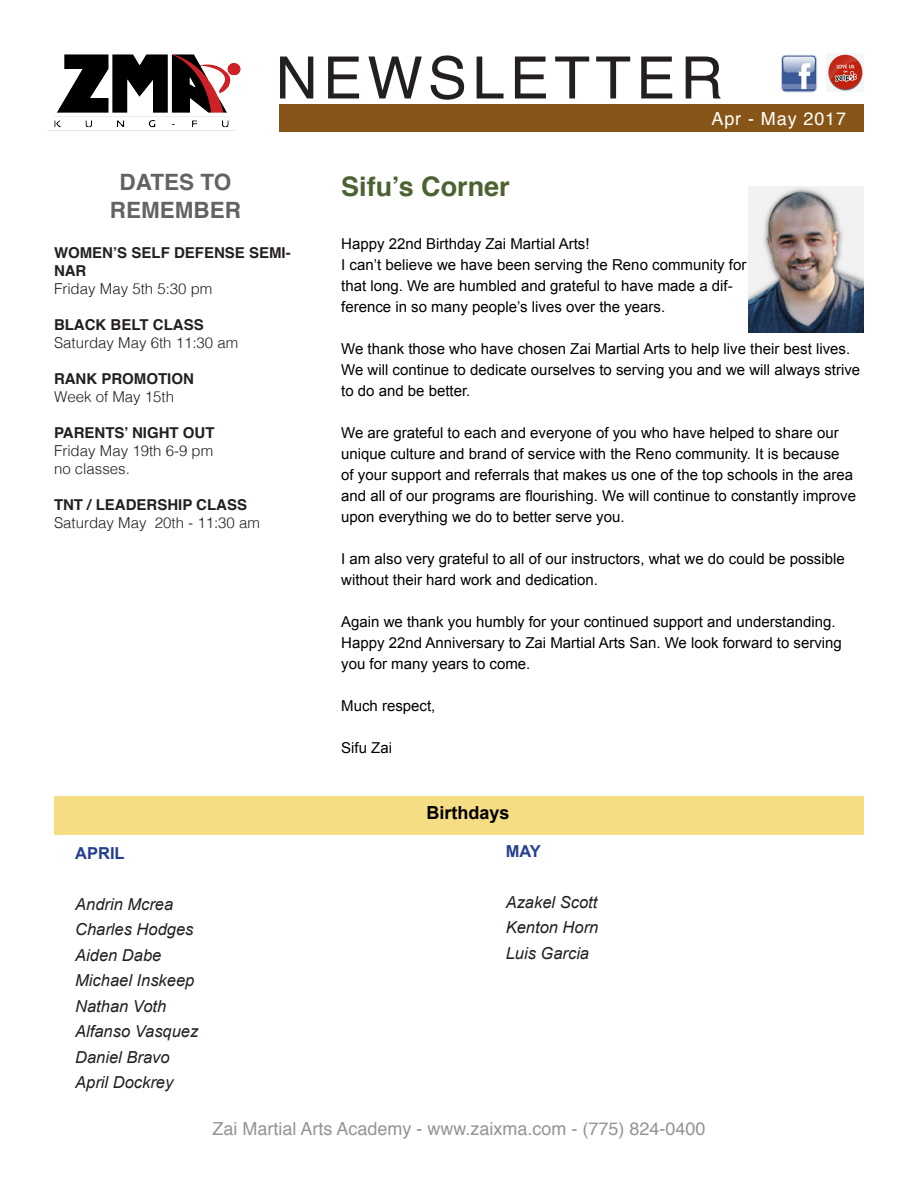
<style>
.page{position:relative;width:918px;height:1188px;background:#fff}
.page>*{position:absolute;margin:0;border:0;box-sizing:border-box;transform-origin:0 0}
.t1{font:58.5px "Helvetica";letter-spacing:.09em;color:#231f20}
.t2{font:700 27px "Helvetica";color:#4d6233}
.t3{font:700 22.5px/28.5px "Helvetica";color:#636366;text-align:center}
.t4{font:18px "Helvetica";color:#939598}
.t5{font:18px "Helvetica";letter-spacing:.05em;color:#fff}
.t6{font:700 18px "Arial";color:#000}
.t7{font:italic 16.5px "Arial";color:#231f20}
.t8{font:700 16.5px "Arial";color:#253f8e}
.t9{font:15px/21px "Arial";color:#000}
.t10{font:700 15px/18px "Helvetica";color:#231f20}
.t11{font:300 15px "Helvetica";color:#231f20}
.s1{font-weight:300}
</style>
<div class="page">
<img style="left:48px;top:54px;width:193px;height:77px">
<div style="left:280px;top:104px;width:584px;height:27px;background:#875517"></div>
<img style="left:781px;top:54px;width:36px;height:39px">
<img style="left:827px;top:54px;width:37px;height:37px">
<img style="left:749px;top:187px;width:115px;height:146px">
<div style="left:54px;top:797px;width:810px;height:38px;background:#f5dd83"></div>
<p class="t1" style="left:276px;top:33px;width:449px">NEWSLETTER</p>
<p class="t5" style="left:711px;top:104px;width:136px">Apr - May 2017</p>
<p class="t3" style="left:110px;top:168px;width:133px">DATES TO<br>REMEMBER</p>
<p class="t10" style="left:54px;top:244px;width:238px">WOMEN’S SELF DEFENSE SEMI-<br>NAR</p>
<p class="t11" style="left:54px;top:276px;width:160px">Friday May 5th 5:30 pm</p>
<p class="t10" style="left:54px;top:316px;width:151px">BLACK BELT CLASS</p>
<p class="t11" style="left:54px;top:330px;width:186px">Saturday May 6th 11:30 am</p>
<p class="t10" style="left:54px;top:370px;width:141px">RANK PROMOTION<br><span class="s1">Week of May 15th</span></p>
<p class="t10" style="left:54px;top:424px;width:162px">PARENTS’ NIGHT OUT</p>
<p class="t11" style="left:54px;top:438px;width:161px">Friday May 19th 6-9 pm</p>
<p class="t11" style="left:54px;top:456px;width:77px">no classes.</p>
<p class="t10" style="left:54px;top:496px;width:195px">TNT / LEADERSHIP CLASS</p>
<p class="t11" style="left:54px;top:510px;width:207px">Saturday May 20th - 11:30 am</p>
<p class="t8" style="left:75px;top:842px;width:51px">APRIL</p>
<p class="t7" style="left:75px;top:893px;width:100px">Andrin Mcrea</p>
<p class="t7" style="left:75px;top:919px;width:120px">Charles Hodges</p>
<p class="t7" style="left:75px;top:944px;width:88px">Aiden Dabe</p>
<p class="t7" style="left:75px;top:970px;width:121px">Michael Inskeep</p>
<p class="t7" style="left:75px;top:995px;width:93px">Nathan Voth</p>
<p class="t7" style="left:75px;top:1021px;width:125px">Alfanso Vasquez</p>
<p class="t7" style="left:75px;top:1046px;width:96px">Daniel Bravo</p>
<p class="t7" style="left:75px;top:1072px;width:100px">April Dockrey</p>
<p class="t2" style="left:341px;top:164px;width:170px">Sifu’s Corner</p>
<p class="t9" style="left:341px;top:233px;width:250px">Happy 22nd Birthday Zai Martial Arts!</p>
<p class="t9" style="left:341px;top:254px;width:407px">I can’t believe we have been serving the Reno community for that long. We are humbled and grateful to have made a dif&shy;ference in so many people’s lives over the years.</p>
<p class="t9" style="left:341px;top:338px;width:521px">We thank those who have chosen Zai Martial Arts to help live their best lives.<br>We will continue to dedicate ourselves to serving you and we will always strive to do and be better.</p>
<p class="t9" style="left:341px;top:422px;width:516px">We are grateful to each and everyone of you who have helped to share our unique culture and brand of service with the Reno community. It is because<br>of your support and referrals that makes us one of the top schools in the area and all of our programs are flourishing. We will continue to constantly improve upon everything we do to better serve you.</p>
<p class="t9" style="left:341px;top:548px;width:505px">I am also very grateful to all of our instructors, what we do could be possible without their hard work and dedication.</p>
<p class="t9" style="left:341px;top:611px;width:502px">Again we thank you humbly for your continued support and understanding.<br>Happy 22nd Anniversary to Zai Martial Arts San. We look forward to serving you for many years to come.</p>
<p class="t9" style="left:341px;top:695px;width:96px">Much respect,</p>
<p class="t9" style="left:341px;top:737px;width:52px">Sifu Zai</p>
<p class="t6" style="left:426px;top:801px;width:85px">Birthdays</p>
<p class="t8" style="left:506px;top:840px;width:37px">MAY</p>
<p class="t7" style="left:506px;top:891px;width:93px">Azakel Scott</p>
<p class="t7" style="left:506px;top:917px;width:94px">Kenton Horn</p>
<p class="t7" style="left:506px;top:942px;width:85px">Luis Garcia</p>
<p class="t4" style="left:212px;top:1115px;width:495px">Zai Martial Arts Academy - www.zaixma.com - (775) 824-0400</p>
</div>
